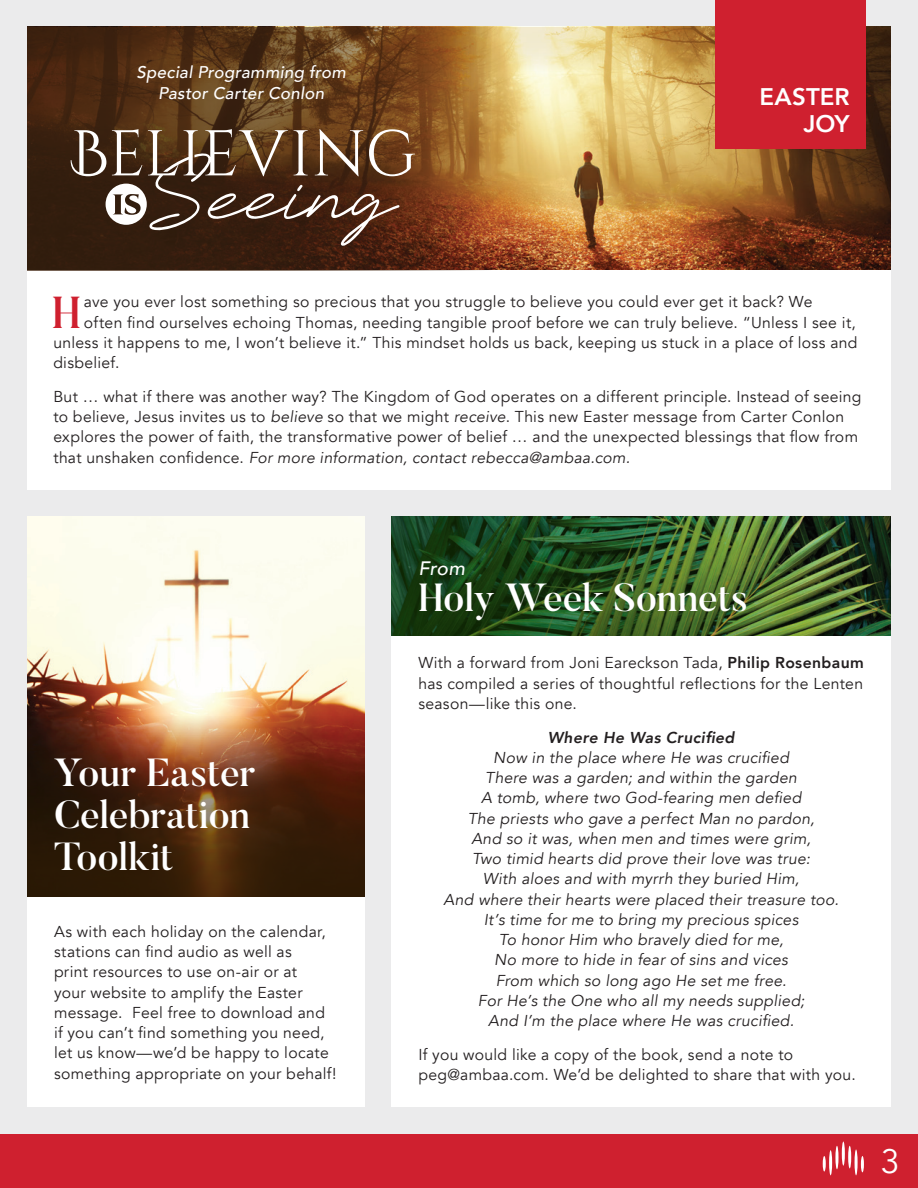
<style>
.page{position:relative;width:918px;height:1188px;background:#ebebec}
.page>*{position:absolute;margin:0;border:0;box-sizing:border-box;transform-origin:0 0}
.Main_Content_Text_-_DropCap{font:44.55px "Butler Free S Bd";color:#cf202f}
.Title_Text{font:39px/42px "Butler Free S Bd";letter-spacing:-.005em;color:#fff}
.t1{font:33.75px "Avenir";color:#fff}
.t2{font:800 24px/27px "Avenir";color:#fff;text-align:right}
.Caption_Text{font:italic 500 19.5px "Avenir";color:#fff}
.Caption_Text-2{font:italic 500 16.95px/20.2px "Avenir";letter-spacing:.015em;color:#fff;text-align:center}
.Main_Content_Text{font:15.75px/20.2px "Avenir";letter-spacing:.02em;color:#231f20}
.Main_Content_Text-2{font:italic 15.75px/20.2px "Avenir";letter-spacing:.02em;color:#231f20;text-align:center}
.Main_Content_Text_-_DropCap-2{font:15.75px "Avenir";letter-spacing:.02em;color:#231f20}
.Main_Content_Text-3{font:italic 800 15.75px "Avenir";letter-spacing:.025em;color:#231f20}
.s1{font-style:italic}
.s2{font-weight:800}
</style>
<div class="page">
<div style="left:391px;top:583px;width:500px;height:524px;background:#fff"></div>
<div style="left:27px;top:78px;width:864px;height:412px;background:#fff"></div>
<div style="left:27px;top:583px;width:337px;height:524px;background:#fff"></div>
<img style="left:880px;top:517px;width:11px;height:118px">
<img style="left:391px;top:517px;width:489px;height:118px">
<img style="left:490px;top:72px;width:401px;height:198px">
<svg style="left:490px;top:27px;width:401px;height:45px;background:#ccb073"></svg>
<svg style="left:27px;top:27px;width:463px;height:243px;background:#613a19"></svg>
<img style="left:27px;top:517px;width:337px;height:199px">
<svg style="left:27px;top:716px;width:337px;height:180px;background:#542c14"></svg>
<svg style="left:70px;top:129px;width:345px;height:119px;background:#604635"></svg>
<div style="left:0;top:1134px;width:918px;height:54px;background:#cf202f"></div>
<hr style="left:842px;top:1142px;width:3px;height:24px;background:#fff;border-radius:50%">
<hr style="left:848px;top:1146px;width:3px;height:22px;background:#fff;border-radius:50%">
<hr style="left:855px;top:1150px;width:3px;height:25px;background:#fff;border-radius:50%">
<hr style="left:861px;top:1156px;width:3px;height:16px;background:#fff;border-radius:50%">
<hr style="left:823px;top:1156px;width:3px;height:16px;background:#fff;border-radius:50%">
<hr style="left:829px;top:1150px;width:3px;height:25px;background:#fff;border-radius:50%">
<svg style="left:835px;top:1146px;width:4px;height:23px"></svg>
<div style="left:715px;top:0;width:150px;height:149px;background:#cf202f"></div>
<p class="Caption_Text-2" style="left:137px;top:63px;width:211px">Special Programming from<br>Pastor Carter Conlon</p>
<p class="t2" style="left:759px;top:83px;width:92px">EASTER<br>JOY</p>
<p class="Main_Content_Text_-_DropCap" style="left:52px;top:281px;width:30px">H</p>
<p class="Main_Content_Text_-_DropCap-2" style="left:84px;top:292px;width:730px">ave you ever lost something so precious that you struggle to believe you could ever get it back? We</p>
<p class="Main_Content_Text_-_DropCap-2" style="left:84px;top:313px;width:773px">often find ourselves echoing Thomas, needing tangible proof before we can truly believe. “Unless I see it,</p>
<p class="Main_Content_Text_-_DropCap-2" style="left:53px;top:333px;width:806px">unless it happens to me, I won’t believe it.” This mindset holds us back, keeping us stuck in a place of loss and</p>
<p class="Main_Content_Text_-_DropCap-2" style="left:53px;top:353px;width:68px">disbelief.</p>
<p class="Main_Content_Text" style="left:53px;top:386px;width:810px">But … what if there was another way? The Kingdom of God operates on a different principle. Instead of seeing to believe, Jesus invites us to <span class="s1">believe</span> so that we might <span class="s1">receive</span>. This new Easter message from Carter Conlon explores the power of faith, the transformative power of belief … and the unexpected blessings that flow from that unshaken confidence. <span class="s1">For more information, contact rebecca@ambaa.com.</span></p>
<p class="Title_Text" style="left:54px;top:751px;width:203px">Your Easter<br>Celebration<br>Toolkit</p>
<p class="Main_Content_Text" style="left:54px;top:921px;width:284px">As with each holiday on the calendar, stations can find audio as well as<br>print resources to use on-air or at<br>your website to amplify the Easter message. Feel free to download and if you can’t find something you need, let us know—we’d be happy to locate something appropriate on your behalf!</p>
<p class="Caption_Text" style="left:418px;top:557px;width:48px">From</p>
<p class="Title_Text" style="left:418px;top:576px;width:331px">Holy Week Sonnets</p>
<p class="Main_Content_Text" style="left:418px;top:653px;width:447px;text-align:justify">With a forward from Joni Eareckson Tada, <span class="s2">Philip Rosenbaum </span>has compiled a series of thoughtful reflections for the Lenten season—like this one.</p>
<p class="Main_Content_Text-3" style="left:548px;top:728px;width:188px">Where He Was Crucified</p>
<p class="Main_Content_Text-2" style="left:444px;top:747px;width:397px">Now in the place where He was crucified<br>There was a garden; and within the garden<br>A tomb, where two God-fearing men defied<br>The priests who gave a perfect Man no pardon,<br>And so it was, when men and times were grim,<br>Two timid hearts did prove their love was true:<br>With aloes and with myrrh they buried Him,<br>And where their hearts were placed their treasure too.<br>It’s time for me to bring my precious spices<br>To honor Him who bravely died for me,<br>No more to hide in fear of sins and vices<br>From which so long ago He set me free.<br>For He’s the One who all my needs supplied;<br>And I’m the place where He was crucified.</p>
<p class="Main_Content_Text" style="left:418px;top:1044px;width:439px">If you would like a copy of the book, send a note to peg@ambaa.com. We’d be delighted to share that with you.</p>
<h3 class="t1" style="left:881px;top:1141px;width:20px">3</h3>
</div>
